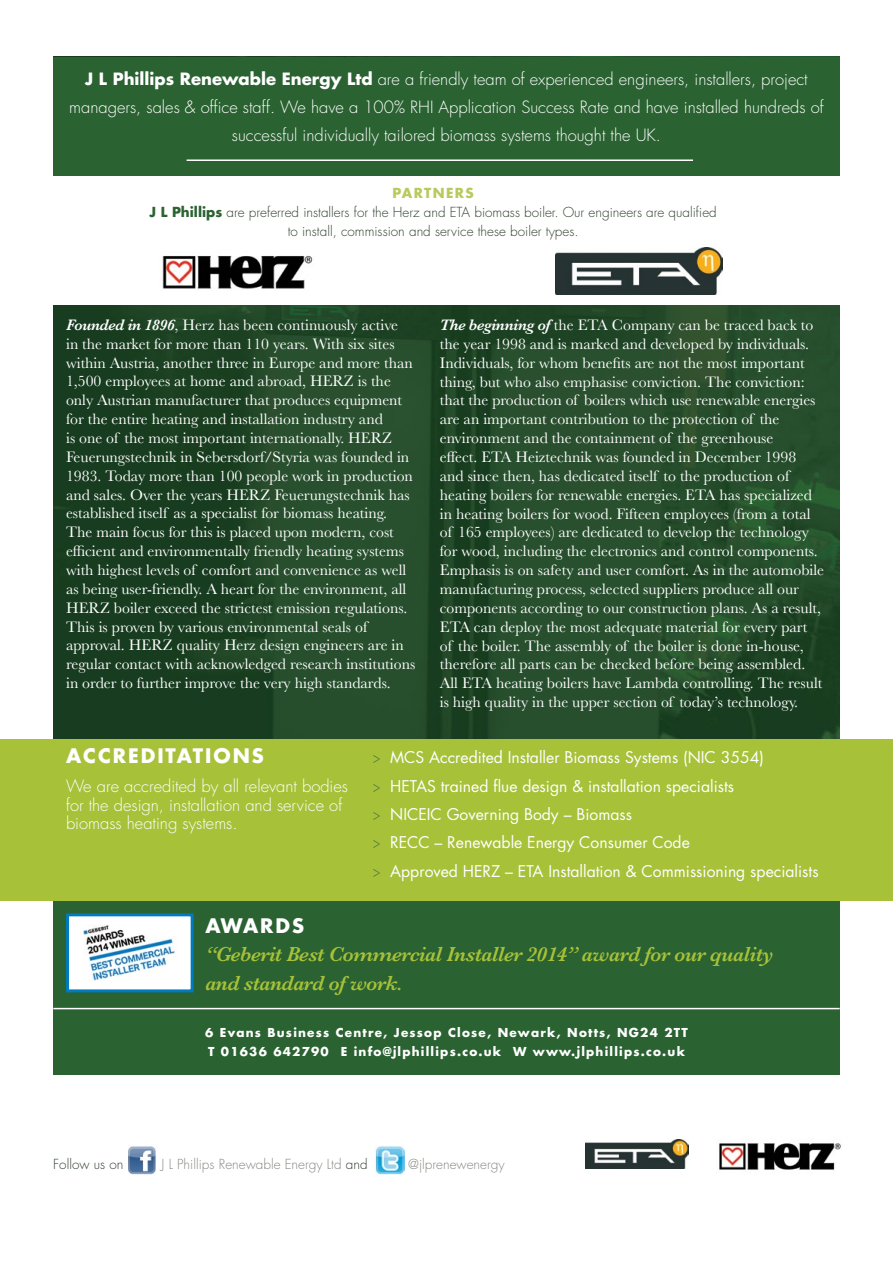
<style>
.page{position:relative;width:893px;height:1263px;background:#fff}
.page>*{position:absolute;margin:0;border:0;box-sizing:border-box;transform-origin:0 0}
.t1{font:italic 600 21px/28.2px "Baskerville";letter-spacing:-.025em;color:#a7c139}
.t2{font:700 19.5px "Futura";letter-spacing:.1em;color:#fff}
.t3{font:300 16.5px/28.3px "Futura";color:#fff;text-align:center}
.t4{font:15.75px/18.9px "Baskerville";color:#fff}
.t5{font:15.75px/28.2px "Futura";color:#fff}
.t6{font:300 13.5px "Futura";color:#324132}
.t7{font:300 13.5px "Futura";color:#848a80}
.t8{font:700 13.5px "Futura";color:#b8ca5e}
.t9{font:700 12px/18.9px "Futura";letter-spacing:.1em;color:#fff}
.s1{font-weight:700}
.s2{font-weight:700;color:#2a6231}
.s3{font-weight:600;font-style:italic}
.s4{font-weight:300;font-stretch:condensed;color:#527649}
.s5{color:#324132}
</style>
<div class="page">
<div style="left:53px;top:57px;width:787px;height:1017px;background:#2a6231"></div>
<img style="left:53px;top:305px;width:787px;height:434px">
<div style="left:0;top:739px;width:893px;height:161px;background:#a7c139"></div>
<div style="left:27px;top:176px;width:839px;height:129px;background:#fff"></div>
<img style="left:586px;top:1139px;width:102px;height:29px">
<img style="left:556px;top:248px;width:166px;height:47px">
<img style="left:719px;top:1143px;width:122px;height:27px">
<img style="left:162px;top:255px;width:151px;height:34px">
<hr style="left:187px;top:159px;width:506px;height:2px;background:#fff">
<hr style="left:53px;top:1008px;width:787px;height:1px;background:#fff">
<img style="left:375px;top:1145px;width:29px;height:30px">
<img style="left:128px;top:1146px;width:28px;height:29px">
<svg style="left:391px;top:1046px;width:5px;height:13px"></svg>
<svg style="left:574px;top:1046px;width:6px;height:13px"></svg>
<div style="left:68px;top:915px;width:124px;height:76px;background:#fff"></div>
<img style="left:84px;top:925px;width:91px;height:56px">
<div style="left:66px;top:913px;width:128px;height:79px;border:3px solid #007bc1"></div>
<p class="t3" style="left:69px;top:65px;width:756px"><span class="s1">J L Phillips Renewable Energy Ltd</span> are a friendly team of experienced engineers, installers, project managers, sales &amp; office staff. We have a 100% RHI Application Success Rate and have installed hundreds of successful individually tailored biomass systems thought the UK.</p>
<p class="t8" style="left:393px;top:183px;width:21px">Partners</p>
<p class="t6" style="left:149px;top:203px;width:569px"><span class="s2">J L Phillips</span> are preferred installers for the Herz and ETA biomass boiler. Our engineers are qualified</p>
<p class="t6" style="left:288px;top:222px;width:292px">to install, commission and service these boiler types.</p>
<p class="t4" style="left:66px;top:316px;width:351px"><span class="s3">Founded in 1896</span>, Herz has been continuously active<br>in the market for more than 110 years. With six sites within Austria, another three in Europe and more than 1,500 employees at home and abroad, HERZ is the only Austrian manufacturer that produces equipment for the entire heating and installation industry and<br>is one of the most important internationally. HERZ Feuerungstechnik in Sebersdorf/Styria was founded in 1983. Today more than 100 people work in production and sales. Over the years HERZ Feuerungstechnik has established itself as a specialist for biomass heating.<br>The main focus for this is placed upon modern, cost efficient and environmentally friendly heating systems with highest levels of comfort and convenience as well as being user-friendly. A heart for the environment, all HERZ boiler exceed the strictest emission regulations.<br>This is proven by various environmental seals of approval. HERZ quality Herz design engineers are in regular contact with acknowledged research institutions in order to further improve the very high standards.</p>
<p class="t4" style="left:440px;top:316px;width:386px"><span class="s3">The beginning of</span> the ETA Company can be traced back to the year 1998 and is marked and developed by individuals.<br>Individuals, for whom benefits are not the most important thing, but who also emphasise conviction. The conviction: that the production of boilers which use renewable energies are an important contribution to the protection of the environment and the containment of the greenhouse<br>effect. ETA Heiztechnik was founded in December 1998<br>and since then, has dedicated itself to the production of heating boilers for renewable energies. ETA has specialized in heating boilers for wood. Fifteen employees (from a total of 165 employees) are dedicated to develop the technology for wood, including the electronics and control components.<br>Emphasis is on safety and user comfort. As in the automobile manufacturing process, selected suppliers produce all our components according to our construction plans. As a result, ETA can deploy the most adequate material for every part<br>of the boiler. The assembly of the boiler is done in-house, therefore all parts can be checked before being assembled.<br>All ETA heating boilers have Lambda controlling. The result is high quality in the upper section of today’s technology.</p>
<p class="t2" style="left:66px;top:743px;width:32px">Accre</p>
<p class="t2" style="left:141px;top:743px;width:31px">ditations</p>
<p class="t3" style="left:66px;top:776px;width:284px;line-height:18.9px;text-align:left">We are accredited by all relevant bodies for the design, installation and service of biomass heating systems.</p>
<p class="t5" style="left:373px;top:743px;width:447px"><span class="s4">&gt;</span> MCS Accredited Installer Biomass Systems (NIC 3554)<br><span class="s4">&gt;</span> HETAS trained flue design &amp; installation specialists<br><span class="s4">&gt;</span> NICEIC Governing Body – Biomass<br><span class="s4">&gt;</span> RECC – Renewable Energy Consumer Code<br><span class="s4">&gt;</span> Approved HERZ – ETA Installation &amp; Commissioning specialists</p>
<p class="t2" style="left:205px;top:912px;width:98px">Awar ds</p>
<h1 class="t1" style="left:205px;top:940px;width:570px">“Geberit Best Commercial Installer 2014” award for our quality and standard of work.</h1>
<p class="t9" style="left:205px;top:1022px;width:484px">6 Evans Business Centre, Jessop Close, Newark, Notts, NG24 2TT<br>T 01636 642790 E info@ lphillips.co.uk W www. lphillips.co.uk</p>
<p class="t6" style="left:53px;top:1155px;width:72px">Follow us on</p>
<p class="t7" style="left:162px;top:1155px;width:208px">J L Phillips Renewable Energy Ltd <span class="s5">and</span></p>
<p class="t7" style="left:408px;top:1155px;width:98px">@jlprenewenergy</p>
</div>
